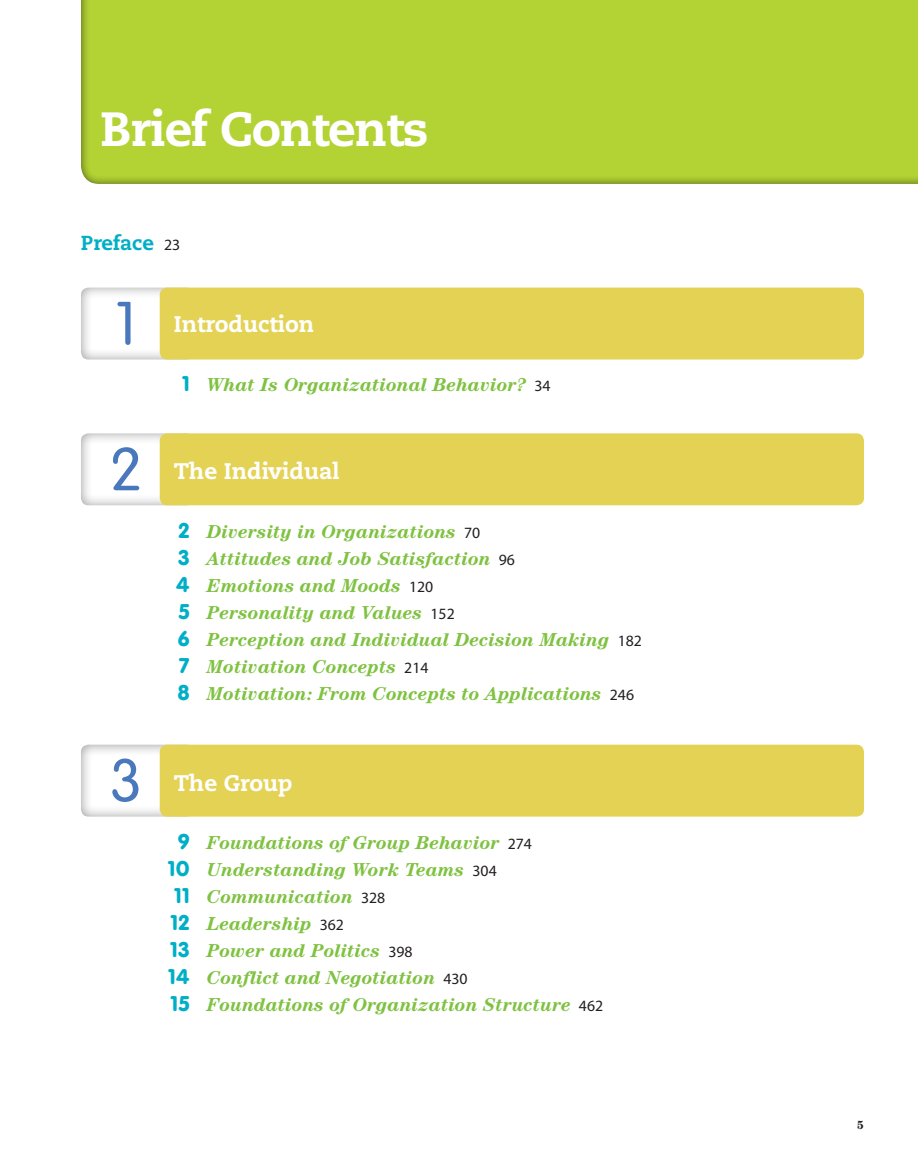
<style>
.page{position:relative;width:918px;height:1175px;background:#fff}
.page>*{position:absolute;margin:0;border:0;box-sizing:border-box;transform-origin:0 0}
.t1{font:300 60px "VAG Rounded Std";color:#4a78bd}
.t2{font:800 48px "Caecilia LT Std";letter-spacing:-.025em;color:#fff}
.t3{font:800 22.5px "Caecilia LT Std";color:#fff}
.t4{font:800 20.25px "Caecilia LT Std";color:#00afc6}
.t5{font:italic 700 18.75px/27px "Century Std";color:#7fc241}
.t6{font:700 12px "Century Std";color:#231f20}
.s1{font-family:"Myriad Pro";font-weight:400;font-size:15.75px;color:#231f20}
.s2{font-family:"VAG Rounded Std";font-weight:900;font-style:normal;font-size:21px;color:#00afc6}
.s3{font-family:"Myriad Pro";font-weight:400;font-style:normal;font-size:15.75px;color:#231f20}
</style>
<div class="page">
<div style="left:79px;top:743px;width:116px;height:74px;background:#231f20;opacity:.5"></div>
<div style="left:160px;top:744px;width:704px;height:72px;background:#e4d255;border-radius:8px"></div>
<div style="left:79px;top:432px;width:116px;height:74px;background:#231f20;opacity:.5"></div>
<div style="left:160px;top:433px;width:704px;height:72px;background:#e4d255;border-radius:8px"></div>
<div style="left:79px;top:287px;width:116px;height:73px;background:#231f20;opacity:.5"></div>
<div style="left:160px;top:287px;width:704px;height:72px;background:#e4d255;border-radius:8px"></div>
<div style="left:78px;top:0;width:840px;height:185px;background:#b3d234"></div>
<p class="t2" style="left:100px;top:100px;width:329px">Brief Contents</p>
<p class="t4" style="left:81px;top:230px;width:101px">Preface <span class="s1">23</span></p>
<p class="t1" style="left:115px;top:289px;width:23px">1</p>
<p class="t1" style="left:110px;top:435px;width:34px">2</p>
<p class="t1" style="left:110px;top:746px;width:34px">3</p>
<p class="t3" style="left:174px;top:310px;width:142px">Introduction</p>
<p class="t5" style="left:182px;top:370px;width:370px"><span class="s2">1</span> What Is Organizational Behavior? <span class="s3">34</span></p>
<p class="t3" style="left:174px;top:457px;width:167px">The Individual</p>
<p class="t5" style="left:177px;top:518px;width:467px"><span class="s2">2</span> Diversity in Organizations <span class="s3">70<br></span><span class="s2">3</span> Attitudes and Job Satisfaction <span class="s3">96<br></span><span class="s2">4</span> Emotions and Moods <span class="s3">120<br></span><span class="s2">5</span> Personality and Values <span class="s3">152<br></span><span class="s2">6</span> Perception and Individual Decision Making <span class="s3">182<br></span><span class="s2">7</span> Motivation Concepts <span class="s3">214<br></span><span class="s2">8</span> Motivation: From Concepts to Applications <span class="s3">246</span></p>
<p class="t3" style="left:174px;top:768px;width:120px">The Group</p>
<p class="t5" style="left:178px;top:829px;width:355px"><span class="s2">9</span> Foundations of Group Behavior <span class="s3">274</span></p>
<p class="t5" style="left:168px;top:856px;width:330px"><span class="s2">10</span> Understanding Work Teams <span class="s3">304</span></p>
<p class="t5" style="left:174px;top:883px;width:212px"><span class="s2">11</span> Communication <span class="s3">328</span></p>
<p class="t5" style="left:171px;top:910px;width:175px"><span class="s2">12</span> Leadership <span class="s3">362</span></p>
<p class="t5" style="left:170px;top:937px;width:244px"><span class="s2">13</span> Power and Politics <span class="s3">398</span></p>
<p class="t5" style="left:169px;top:964px;width:301px"><span class="s2">14</span> Conflict and Negotiation <span class="s3">430</span></p>
<p class="t5" style="left:171px;top:991px;width:434px"><span class="s2">15</span> Foundations of Organization Structure <span class="s3">462</span></p>
<p class="t6" style="left:857px;top:1117px;width:8px">5</p>
</div>
